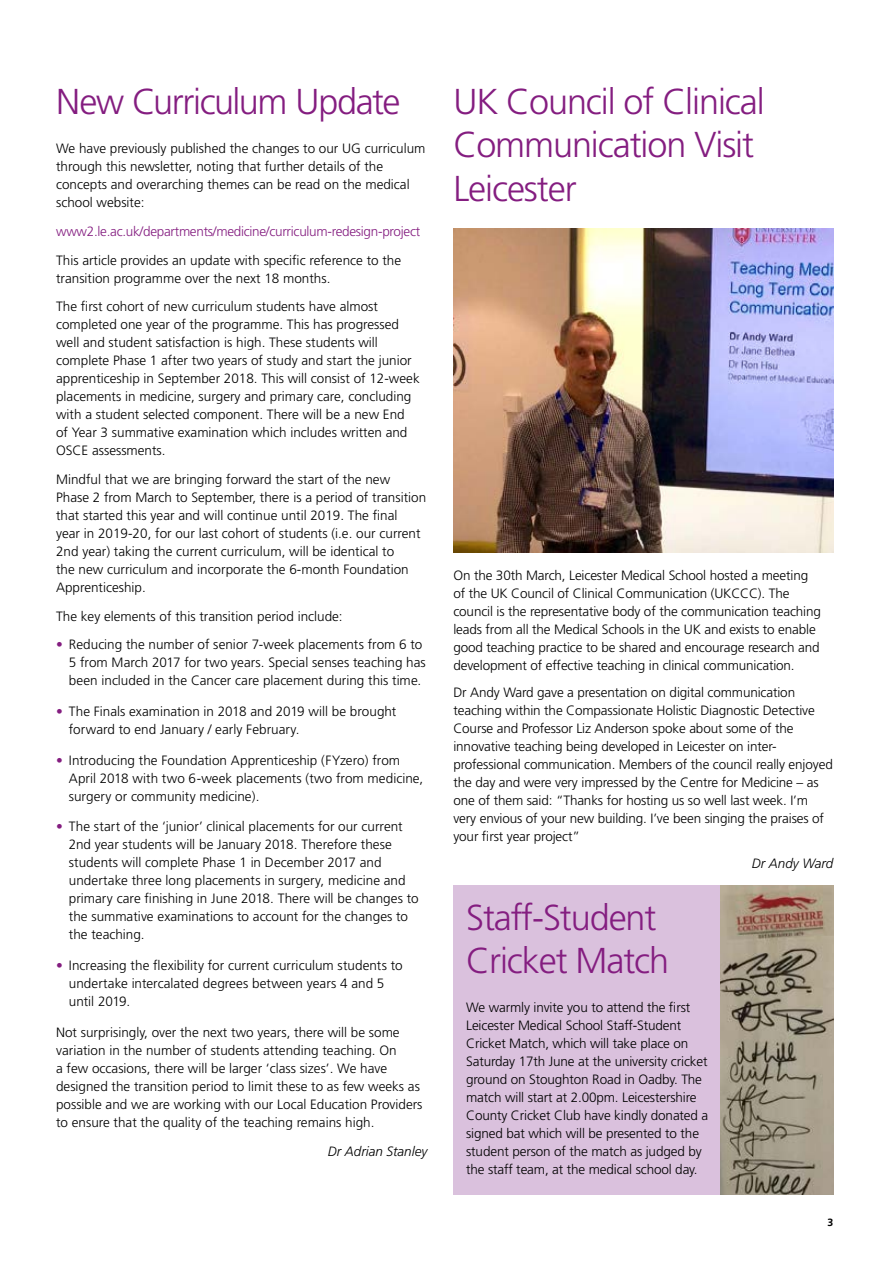
<style>
.page{position:relative;width:893px;height:1263px;background:#fff}
.page>*{position:absolute;margin:0;border:0;box-sizing:border-box;transform-origin:0 0}
.t1{font:300 36px/43.2px "Frutiger";letter-spacing:-.03em;color:#841d80}
.t2{font:300 13.5px/18px "Frutiger";color:#000}
.t3{font:300 13.5px "Frutiger";letter-spacing:-.02em;color:#841d80}
.t4{font:italic 300 13.5px "Frutiger";letter-spacing:-.005em;color:#000}
.t5{font:700 10.5px "Frutiger";color:#000}
.s1{color:#841d80}
</style>
<div class="page">
<img style="left:453px;top:228px;width:380px;height:324px">
<div style="left:453px;top:886px;width:380px;height:309px;background:#dac1dd"></div>
<img style="left:720px;top:886px;width:113px;height:309px">
<h1 class="t1" style="left:56px;top:81px;width:346px">New Curriculum Update</h1>
<p class="t2" style="left:56px;top:140px;width:371px">We have previously published the changes to our UG curriculum through this newsletter, noting that further details of the concepts and overarching themes can be read on the medical school website:</p>
<p class="t3" style="left:56px;top:224px;width:366px">www2.le.ac.uk/departments/medicine/curriculum-redesign-project</p>
<p class="t2" style="left:56px;top:251px;width:347px">This article provides an update with specific reference to the transition programme over the next 18 months.</p>
<p class="t2" style="left:56px;top:298px;width:365px">The first cohort of new curriculum students have almost completed one year of the programme. This has progressed well and student satisfaction is high. These students will complete Phase 1 after two years of study and start the junior apprenticeship in September 2018. This will consist of 12-week placements in medicine, surgery and primary care, concluding with a student selected component. There will be a new End of Year 3 summative examination which includes written and OSCE assessments.</p>
<p class="t2" style="left:56px;top:470px;width:372px">Mindful that we are bringing forward the start of the new Phase 2 from March to September, there is a period of transition that started this year and will continue until 2019. The final<br>year in 2019-20, for our last cohort of students (i.e. our current 2nd year) taking the current curriculum, will be identical to<br>the new curriculum and incorporate the 6-month Foundation Apprenticeship.</p>
<p class="t2" style="left:56px;top:607px;width:288px">The key elements of this transition period include:</p>
<p class="t2" style="left:69px;top:636px;width:358px;text-indent:-13px"><span class="s1">•</span> Reducing the number of senior 7-week placements from 6 to<br>5 from March 2017 for two years. Special senses teaching has been included in the Cancer care placement during this time.</p>
<p class="t2" style="left:69px;top:702px;width:329px;text-indent:-13px"><span class="s1">•</span> The Finals examination in 2018 and 2019 will be brought forward to end January / early February.</p>
<p class="t2" style="left:69px;top:751px;width:356px;text-indent:-13px"><span class="s1">•</span> Introducing the Foundation Apprenticeship (FYzero) from<br>April 2018 with two 6-week placements (two from medicine, surgery or community medicine).</p>
<p class="t2" style="left:69px;top:818px;width:351px;text-indent:-13px"><span class="s1">•</span> The start of the ‘junior’ clinical placements for our current 2nd year students will be January 2018. Therefore these students will complete Phase 1 in December 2017 and undertake three long placements in surgery, medicine and primary care finishing in June 2018. There will be changes to the summative examinations to account for the changes to the teaching.</p>
<p class="t2" style="left:69px;top:957px;width:335px;text-indent:-13px"><span class="s1">•</span> Increasing the flexibility for current curriculum students to undertake intercalated degrees between years 4 and 5 until 2019.</p>
<p class="t2" style="left:56px;top:1023px;width:368px">Not surprisingly, over the next two years, there will be some variation in the number of students attending teaching. On<br>a few occasions, there will be larger ‘class sizes’. We have designed the transition period to limit these to as few weeks as possible and we are working with our Local Education Providers to ensure that the quality of the teaching remains high.</p>
<p class="t4" style="left:328px;top:1143px;width:101px">Dr Adrian Stanley</p>
<h1 class="t1" style="left:453px;top:81px;width:313px">UK Council of Clinical<br>Communication Visit<br>Leicester</h1>
<p class="t2" style="left:453px;top:567px;width:369px">On the 30th March, Leicester Medical School hosted a meeting of the UK Council of Clinical Communication (UKCCC). The council is the representative body of the communication teaching leads from all the Medical Schools in the UK and exists to enable good teaching practice to be shared and encourage research and development of effective teaching in clinical communication.</p>
<p class="t2" style="left:453px;top:684px;width:381px">Dr Andy Ward gave a presentation on digital communication teaching within the Compassionate Holistic Diagnostic Detective Course and Professor Liz Anderson spoke about some of the innovative teaching being developed in Leicester on inter&shy;professional communication. Members of the council really enjoyed the day and were very impressed by the Centre for Medicine – as one of them said: “Thanks for hosting us so well last week. I’m very envious of your new building. I’ve been singing the praises of your first year project”</p>
<p class="t4" style="left:752px;top:856px;width:83px">Dr Andy Ward</p>
<h1 class="t1" style="left:466px;top:896px;width:205px">Staff-Student<br>Cricket Match</h1>
<p class="t2" style="left:466px;top:999px;width:244px">We warmly invite you to attend the first Leicester Medical School Staff-Student Cricket Match, which will take place on Saturday 17th June at the university cricket ground on Stoughton Road in Oadby. The match will start at 2.00pm. Leicestershire County Cricket Club have kindly donated a signed bat which will be presented to the student person of the match as judged by the staff team, at the medical school day.</p>
<p class="t5" style="left:828px;top:1216px;width:7px">3</p>
</div>
